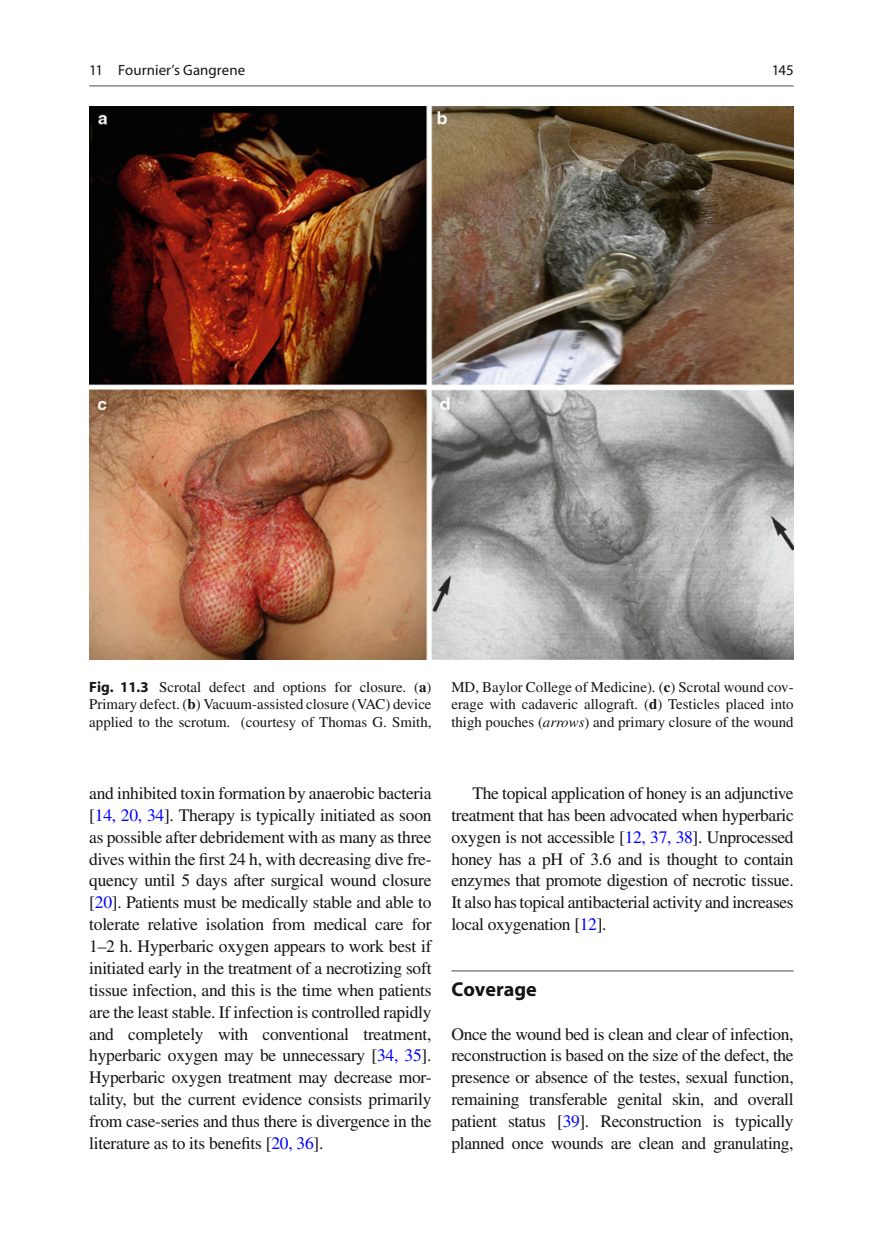
<style>
.page{position:relative;width:883px;height:1260px;background:#fff}
.page>*{position:absolute;margin:0;border:0;box-sizing:border-box;transform-origin:0 0}
.t1{font:700 20.12px "Myriad";color:#131413}
.t2{font:17.5px/21.9px "Times";letter-spacing:-.02em;color:#131413;text-align:justify}
.t3{font:14.88px/17.5px "Times";color:#131413;text-align:justify}
.t4{font:14.88px "Myriad";letter-spacing:.005em;color:#131413}
.s1{font-family:"Myriad";font-weight:700}
.s2{font-weight:700}
.s3{font-style:italic}
.s4{color:#00f}
</style>
<div class="page">
<hr style="left:89px;top:85px;width:705px;height:2px;background:#989898">
<hr style="left:451px;top:970px;width:343px;height:2px;background:#989898">
<img style="left:89px;top:106px;width:705px;height:554px">
<p class="t4" style="left:89px;top:64px;width:157px">11 Fournier’s Gangrene</p>
<p class="t4" style="left:772px;top:64px;width:23px">145</p>
<p class="t3" style="left:89px;top:679px;width:344px"><span class="s1">Fig. 11.3</span> Scrotal defect and options for closure. ( <span class="s2">a</span> )<br>Primary defect. ( <span class="s2">b</span> ) Vacuum-assisted closure (VAC) device applied to the scrotum. (courtesy of Thomas G. Smith,</p>
<p class="t3" style="left:451px;top:679px;width:344px">MD, Baylor College of Medicine). ( <span class="s2">c</span> ) Scrotal wound cov&shy;erage with cadaveric allograft. ( <span class="s2">d</span> ) Testicles placed into thigh pouches ( <span class="s3">arrows</span> ) and primary closure of the wound</p>
<p class="t2" style="left:89px;top:784px;width:344px">and inhibited toxin formation by anaerobic bacteria [ <span class="s4">14, 20, 34</span> ] . Therapy is typically initiated as soon as possible after debridement with as many as three dives within the fi rst 24 h, with decreasing dive fre&shy;quency until 5 days after surgical wound closure [ <span class="s4">20</span> ] . Patients must be medically stable and able to tolerate relative isolation from medical care for 1–2 h. Hyperbaric oxygen appears to work best if initiated early in the treatment of a necrotizing soft tissue infection, and this is the time when patients are the least stable. If infection is controlled rapidly and completely with conventional treatment, hyperbaric oxygen may be unnecessary [ <span class="s4">34, 35</span> ] .<br>Hyperbaric oxygen treatment may decrease mor&shy;tality, but the current evidence consists primarily from case-series and thus there is divergence in the literature as to its bene fi ts [ <span class="s4">20, 36</span> ] .</p>
<p class="t2" style="left:451px;top:784px;width:344px;text-indent:21px">The topical application of honey is an adjunctive treatment that has been advocated when hyperbaric oxygen is not accessible [ <span class="s4">12, 37, 38</span> ] . Unprocessed honey has a pH of 3.6 and is thought to contain enzymes that promote digestion of necrotic tissue.<br>It also has topical antibacterial activity and increases local oxygenation [ <span class="s4">12</span> ] .</p>
<p class="t1" style="left:451px;top:982px;width:87px">Coverage</p>
<p class="t2" style="left:451px;top:1024px;width:344px">Once the wound bed is clean and clear of infection, reconstruction is based on the size of the defect, the presence or absence of the testes, sexual function, remaining transferable genital skin, and overall patient status [ <span class="s4">39</span> ] . Reconstruction is typically planned once wounds are clean and granulating,</p>
</div>
